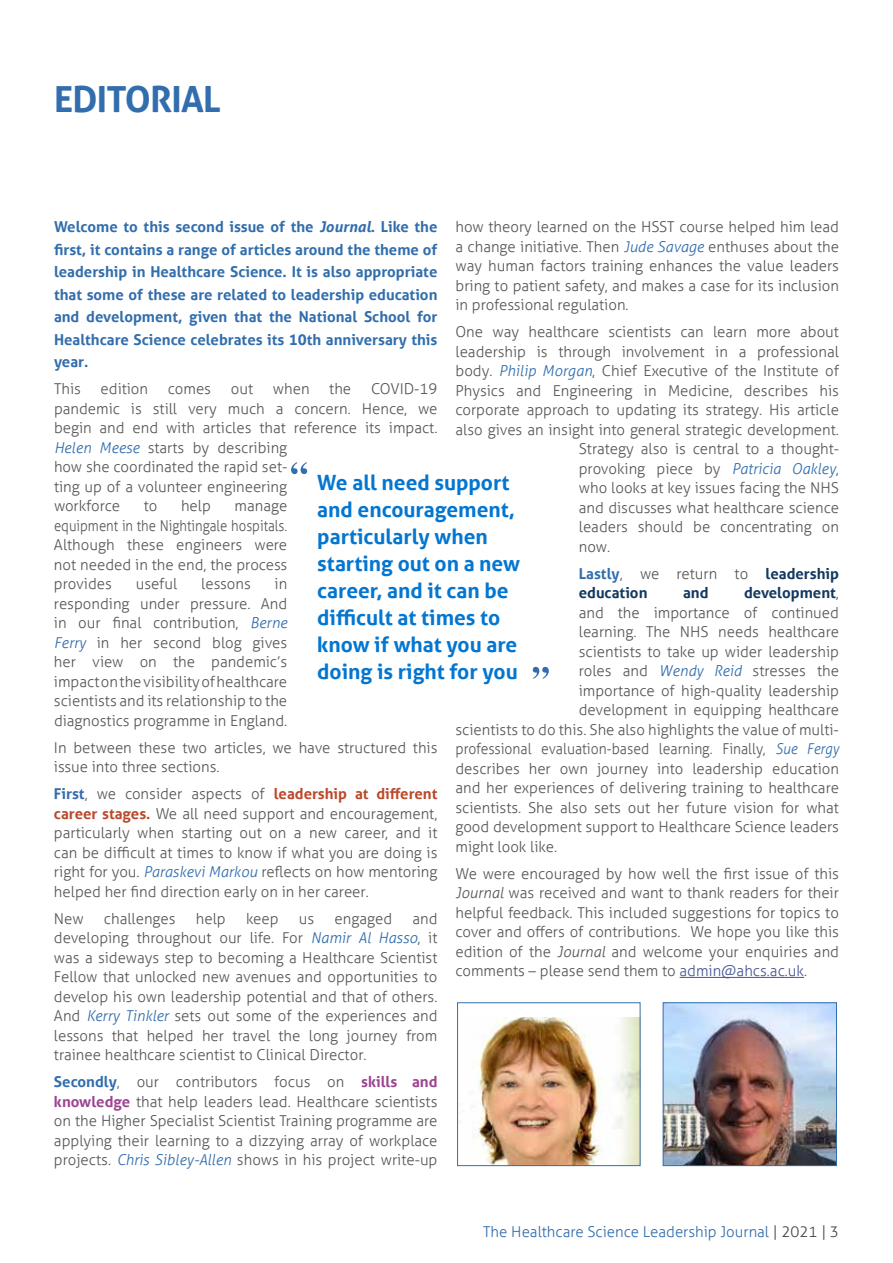
<style>
.page{position:relative;width:893px;height:1263px;background:#fff}
.page>*{position:absolute;margin:0;border:0;box-sizing:border-box;transform-origin:0 0}
.t1{font:700 36px "Aller";letter-spacing:-.02em;color:#326ead}
.t2{font:700 21px/27px "Aller";color:#0376d1}
.t3{font:300 15px/19.5px "Aller";color:#575756;text-align:justify}
.t4{font:700 15px/22.5px "Aller";color:#326ead;text-align:justify}
.t5{font:300 15px "Aller";color:#575756;scale:.93 1}
.t6{font:700 15px/19.5px "Aller";color:#13395f}
.t7{font:300 15px "Aller";color:#326ead}
.s1{font-style:italic}
.s2{font-style:italic;color:#326ead}
.s3{color:#326ead}
.s4{font-weight:300;color:#575756}
.s5{font-weight:700;color:#326ead}
.s6{font-weight:700;color:#bb492b}
.s7{color:#465792}
.s8{font-weight:700;color:#9d4492}
.s9{color:#484848}
</style>
<div class="page">
<hr style="left:680px;top:977px;width:124px;height:1px;background:#465792">
<svg style="left:291px;top:462px;width:16px;height:12px"></svg>
<img style="left:665px;top:1004px;width:170px;height:160px">
<div style="left:663px;top:1002px;width:174px;height:164px;border:1px solid #326ead"></div>
<img style="left:459px;top:1017px;width:179px;height:147px">
<div style="left:457px;top:1002px;width:183px;height:164px;border:1px solid #326ead"></div>
<svg style="left:533px;top:667px;width:16px;height:12px"></svg>
<h1 class="t1" style="left:54px;top:77px;width:169px">EDITORIAL</h1>
<p class="t4" style="left:54px;top:215px;width:385px">Welcome to this second issue of the <span class="s1">Journal</span>. Like the first, it contains a range of articles around the theme of leadership in Healthcare Science. It is also appropriate that some of these are related to leadership education and development, given that the National School for Healthcare Science celebrates its 10th anniversary this year.</p>
<p class="t3" style="left:54px;top:379px;width:28px">This</p>
<p class="t3" style="left:101px;top:379px;width:49px">edition</p>
<p class="t3" style="left:168px;top:379px;width:45px">comes</p>
<p class="t3" style="left:231px;top:379px;width:24px">out</p>
<p class="t3" style="left:273px;top:379px;width:38px">when</p>
<p class="t3" style="left:329px;top:379px;width:23px">the</p>
<p class="t3" style="left:455px;top:217px;width:385px">how theory learned on the HSST course helped him lead a change initiative. Then <span class="s2">Jude Savage</span> enthuses about the way human factors training enhances the value leaders bring to patient safety, and makes a case for its inclusion in professional regulation.</p>
<p class="t3" style="left:455px;top:322px;width:385px">One way healthcare scientists can learn more about</p>
<p class="t3" style="left:455px;top:342px;width:385px">leadership is through involvement in a professional</p>
<p class="t3" style="left:455px;top:361px;width:385px">body. <span class="s2">Philip Morgan</span>, Chief Executive of the Institute of</p>
<p class="t3" style="left:455px;top:381px;width:385px">Physics and Engineering in Medicine, describes his</p>
<p class="t3" style="left:455px;top:400px;width:385px">corporate approach to updating its strategy. His article</p>
<p class="t3" style="left:455px;top:420px;width:385px">also gives an insight into general strategic development.</p>
<p class="t3" style="left:579px;top:439px;width:262px">Strategy also is central to a thought-</p>
<p class="t3" style="left:579px;top:459px;width:262px">provoking piece by <span class="s2">Patricia Oakley</span>,</p>
<p class="t3" style="left:579px;top:478px;width:262px">who looks at key issues facing the NHS</p>
<p class="t3" style="left:579px;top:498px;width:262px">and discusses what healthcare science</p>
<p class="t3" style="left:579px;top:517px;width:262px">leaders should be concentrating on</p>
<p class="t3" style="left:579px;top:537px;width:33px">now.</p>
<p class="t6" style="left:579px;top:563px;width:262px"><span class="s3">Lastly</span><span class="s4">, we return to</span> leadership education</p>
<p class="t3" style="left:54px;top:379px;width:385px;text-align:left;text-indent:317px">COVID-19 pandemic is still very much a concern. Hence, we begin and end with articles that reference its impact.<br><span class="s2">Helen Meese</span> starts by describing<br>how she coordinated the rapid set-<br>ting up of a volunteer engineering<br>workforce</p>
<h2 class="t2" style="left:317px;top:468px;width:204px">We all need support and encouragement, particularly when starting out on a new career, and it can be difficult at times to know if what you are doing is right for you</h2>
<p class="t3" style="left:144px;top:496px;width:15px">to</p>
<p class="t3" style="left:181px;top:496px;width:31px">help</p>
<p class="t3" style="left:54px;top:496px;width:235px;text-indent:181px">manage equipment in the Nightingale hospitals.<br>Although these engineers were not needed in the end, the process provides</p>
<p class="t3" style="left:136px;top:574px;width:43px">useful</p>
<p class="t3" style="left:201px;top:574px;width:51px">lessons</p>
<p class="t3" style="left:54px;top:574px;width:235px;text-indent:221px">in responding under pressure. And in our final contribution, <span class="s2">Berne Ferry</span> in her second blog gives her view on the pandemic’s impact on the visibility of healthcare scientists and its relationship to the diagnostics programme in England.</p>
<p class="t3" style="left:54px;top:738px;width:385px">In between these two articles, we have structured this issue into three sections.</p>
<p class="t3" style="left:54px;top:784px;width:385px"><span class="s5">First</span>, we consider aspects of <span class="s6">leadership at different career stages.</span> We all need support and encouragement, particularly when starting out on a new career, and it can be difficult at times to know if what you are doing is right for you. <span class="s2">Paraskevi Markou</span> reflects on how mentoring helped her find direction early on in her career.</p>
<p class="t3" style="left:54px;top:909px;width:31px">New</p>
<p class="t3" style="left:104px;top:909px;width:73px">challenges</p>
<p class="t3" style="left:196px;top:909px;width:31px">help</p>
<p class="t3" style="left:246px;top:909px;width:34px">keep</p>
<p class="t3" style="left:299px;top:909px;width:17px">us</p>
<p class="t3" style="left:335px;top:909px;width:59px">engaged</p>
<p class="t6" style="left:683px;top:583px;width:27px">and</p>
<p class="t6" style="left:744px;top:583px;width:96px">development<span class="s4">,</span></p>
<p class="t3" style="left:579px;top:603px;width:262px">and the importance of continued</p>
<p class="t3" style="left:579px;top:622px;width:262px">learning. The NHS needs healthcare</p>
<p class="t3" style="left:579px;top:642px;width:262px">scientists to take up wider leadership</p>
<p class="t3" style="left:579px;top:661px;width:262px">roles and <span class="s2">Wendy Reid</span> stresses the</p>
<p class="t3" style="left:579px;top:681px;width:262px">importance of high-quality leadership</p>
<p class="t3" style="left:579px;top:700px;width:262px">development in equipping healthcare</p>
<p class="t3" style="left:455px;top:720px;width:385px">scientists to do this. She also highlights the value of multi-</p>
<p class="t5" style="left:455px;top:740px;width:414px">professional evaluation-based learning. Finally, <span class="s2">Sue Fergy</span></p>
<p class="t3" style="left:455px;top:759px;width:385px">describes her own journey into leadership education</p>
<p class="t3" style="left:455px;top:778px;width:385px">and her experiences of delivering training to healthcare</p>
<p class="t3" style="left:455px;top:798px;width:385px">scientists. She also sets out her future vision for what</p>
<p class="t3" style="left:455px;top:817px;width:385px">good development support to Healthcare Science leaders</p>
<p class="t3" style="left:455px;top:837px;width:103px">might look like.</p>
<p class="t3" style="left:455px;top:864px;width:385px">We were encouraged by how well the first issue of this <span class="s1">Journal</span> was received and want to thank readers for their helpful feedback. This included suggestions for topics to cover and offers of contributions. We hope you like this edition of the <span class="s1">Journal</span> and welcome your enquiries and comments – please send them to <span class="s7">admin@ahcs.ac.uk</span>.</p>
<p class="t3" style="left:54px;top:909px;width:385px;text-indent:358px">and developing throughout our life. For <span class="s2">Namir Al Hasso</span>, it was a sideways step to becoming a Healthcare Scientist Fellow that unlocked new avenues and opportunities to develop his own leadership potential and that of others.<br>And <span class="s2">Kerry Tinkler</span> sets out some of the experiences and lessons that helped her travel the long journey from trainee healthcare scientist to Clinical Director.</p>
<p class="t3" style="left:54px;top:1072px;width:385px"><span class="s5">Secondly</span>, our contributors focus on <span class="s8">skills and knowledge</span> that help leaders lead. Healthcare scientists on the Higher Specialist Scientist Training programme are applying their learning to a dizzying array of workplace projects. <span class="s2">Chris Sibley-Allen</span> shows in his project write-up</p>
<p class="t7" style="left:483px;top:1222px;width:357px">The Healthcare Science Leadership Journal <span class="s9">| 2021 | 3</span></p>
</div>
